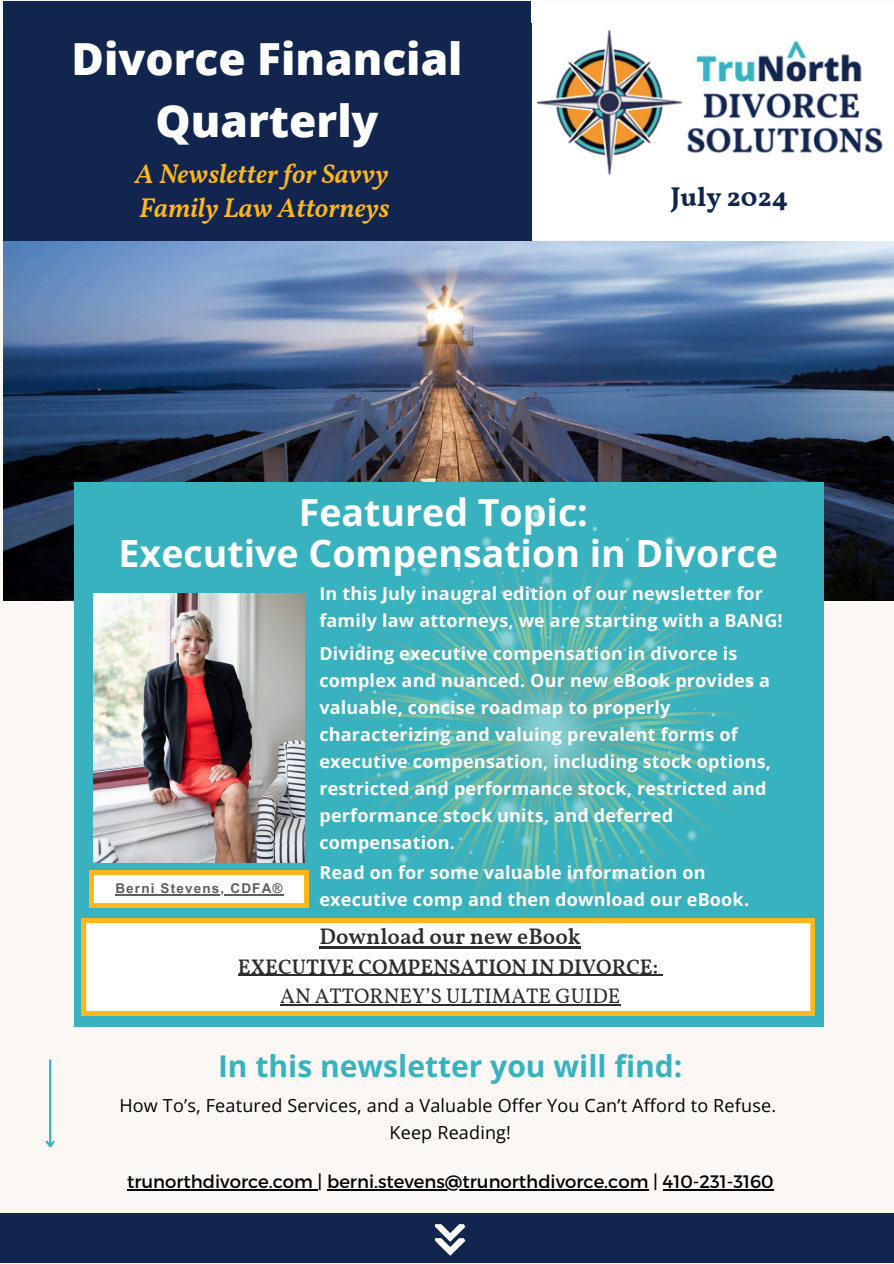
<style>
.page{position:relative;width:894px;height:1264px;background:#fff}
.page>*{position:absolute;margin:0;border:0;box-sizing:border-box;transform-origin:0 0}
.t1{font:800 44.25px/61.8px "Open Sans";color:#fff;text-align:center}
.t2{font:700 37.5px/40.5px "Open Sans";color:#fff;text-align:center}
.t3{font:700 30px "Open Sans";color:#39b2bf}
.t4{font:italic 600 27px/33.8px "Vollkorn";color:#ffb71c}
.t5{font:700 27px "Vollkorn";color:#12254f}
.t6{font:600 22.5px "Vollkorn";color:#2e2d2d}
.t7{font:600 21px/29.2px "Vollkorn";color:#2e2d2d;text-align:center}
.t8{font:700 18px/27px "Open Sans";letter-spacing:.01em;color:#fff}
.t9{font:18px "Open Sans";letter-spacing:.01em;color:#000}
.t10{font:18px "Montserrat";color:#000}
.t11{font:700 13.5px "Arial MT Pro";letter-spacing:.085em;color:#5e5e5e}
.s1{font-weight:400}
</style>
<div class="page">
<div style="left:0;top:0;width:893px;height:1263px;background:#faf7f5"></div>
<div style="left:619px;top:26px;width:274px;height:231px;background:#fff"></div>
<div style="left:3px;top:2px;width:528px;height:239px;background:#12254f"></div>
<hr style="left:49px;top:1059px;width:2px;height:87px;background:#39b2bf">
<svg style="left:45px;top:1138px;width:10px;height:10px"></svg>
<div style="left:672px;top:2px;width:221px;height:231px;background:#fff"></div>
<div style="left:532px;top:175px;width:102px;height:65px;background:#fff"></div>
<img style="left:536px;top:30px;width:347px;height:145px">
<div style="left:0;top:1213px;width:893px;height:49px;background:#12254f"></div>
<img style="left:3px;top:241px;width:890px;height:359px">
<div style="left:74px;top:483px;width:749px;height:543px;background:#39b2bf"></div>
<img style="left:93px;top:594px;width:212px;height:268px">
<svg style="left:89px;top:870px;width:219px;height:37px;background:#fbe7bc"></svg>
<img style="left:345px;top:510px;width:410px;height:408px">
<svg style="left:82px;top:918px;width:732px;height:97px;background:#fbf4e4"></svg>
<svg style="left:435px;top:1224px;width:30px;height:31px"></svg>
<hr style="left:115px;top:894px;width:168px;height:1px;background:#5e5e5e">
<hr style="left:319px;top:946px;width:261px;height:2px;background:#2e2d2d">
<hr style="left:238px;top:974px;width:420px;height:1px;background:#2e2d2d">
<hr style="left:280px;top:1004px;width:340px;height:1px;background:#2e2d2d">
<hr style="left:127px;top:1189px;width:190px;height:1px;background:#000">
<hr style="left:327px;top:1189px;width:321px;height:1px;background:#000">
<hr style="left:662px;top:1189px;width:111px;height:1px;background:#000">
<div style="left:531px;top:2px;width:141px;height:21px;background:#fff"></div>
<p class="t1" style="left:72px;top:27px;width:392px">Divorce Financial<br>Quarterly</p>
<p class="t4" style="left:135px;top:159px;width:256px">A Newsletter for Savvy<br>Family Law Attorneys</p>
<p class="t5" style="left:670px;top:180px;width:119px">July 2024</p>
<p class="t2" style="left:119px;top:491px;width:660px">Featured Topic:<br>Executive Compensation in Divorce</p>
<h6 class="t8" style="left:319px;top:579px;width:464px">In this July inaugral edition of our newsletter for family law attorneys, we are starting with a BANG!</h6>
<p class="t11" style="left:115px;top:883px;width:169px">Berni Stevens, CDFA®</p>
<p class="t8" style="left:319px;top:639px;width:453px">Dividing executive compensation in divorce is complex and nuanced. Our new eBook provides a valuable, concise roadmap to properly characterizing and valuing prevalent forms of executive compensation, including stock options, restricted and performance stock, restricted and performance stock units, and deferred compensation.</p>
<p class="t8" style="left:319px;top:858px;width:431px">Read on for some valuable information on executive comp and then download our eBook.</p>
<h4 class="t6" style="left:319px;top:927px;width:263px">Download our new eBook</h4>
<h4 class="t7" style="left:238px;top:953px;width:422px">EXECUTIVE COMPENSATION IN DIVORCE:<br><span class="s1">AN ATTORNEY’S ULTIMATE GUIDE</span></h4>
<p class="t3" style="left:218px;top:1044px;width:466px">In this newsletter you will find:</p>
<p class="t9" style="left:119px;top:1093px;width:658px">How To’s, Featured Services, and a Valuable Offer You Can’t Afford to Refuse.</p>
<h2 class="t9" style="left:389px;top:1120px;width:123px">Keep Reading!</h2>
<p class="t10" style="left:127px;top:1170px;width:648px">trunorthdivorce.com | berni.stevens@trunorthdivorce.com | 410-231-3160</p>
</div>
